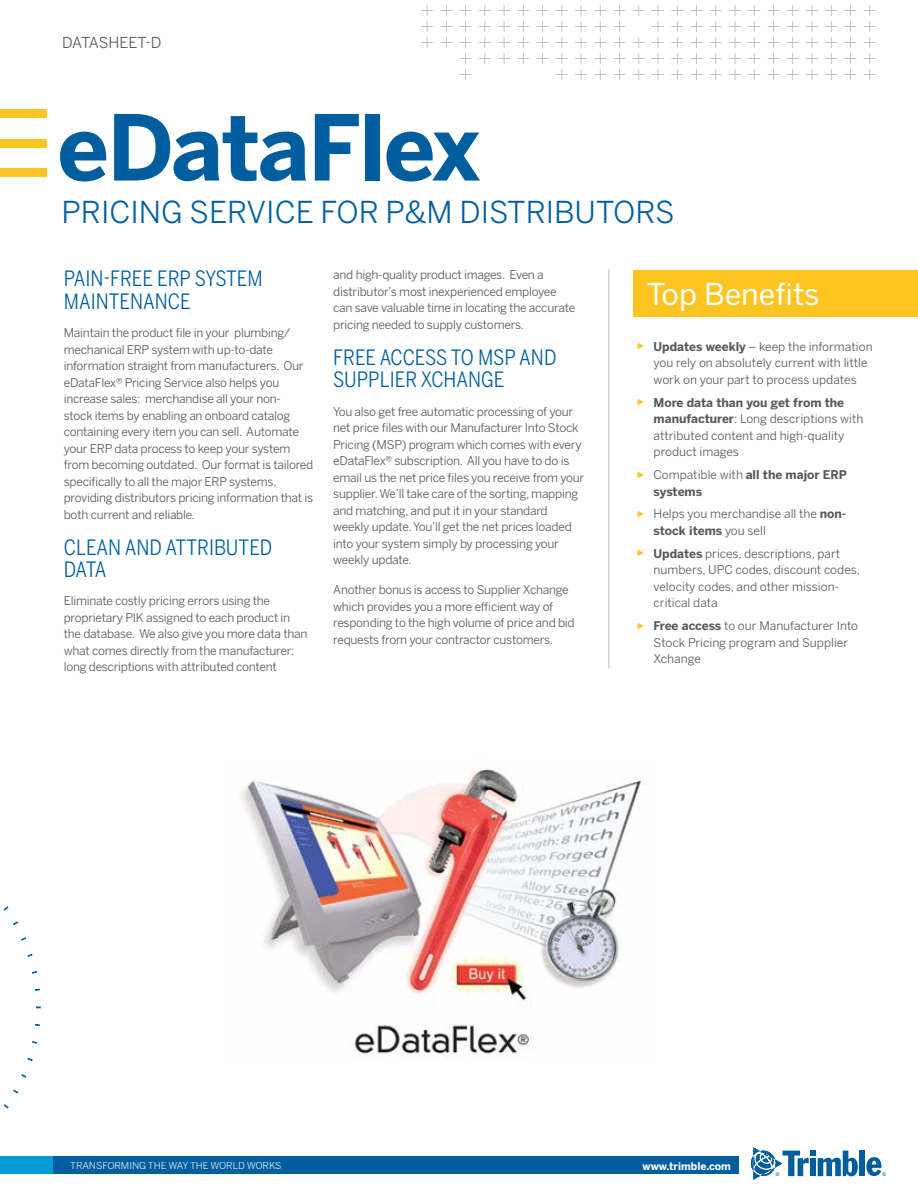
<style>
.page{position:relative;width:918px;height:1188px;background:#fff}
.page>*{position:absolute;margin:0;border:0;box-sizing:border-box;transform-origin:0 0}
.BlueMain{font:700 90px "Benton Sans";letter-spacing:-.02em;color:#005e9e}
.nz-main-subhad{font:30px "Benton Sans";color:#005e9e}
.nz-top-benefits-head{font:30px "Benton Sans";color:#fff}
.Header1_caps-reduced{font:21px/22.5px "Benton Sans Condensed";color:#005e9e}
.t1{font:15px "Benton Sans";letter-spacing:-.01em;color:#57585a}
.main_nz16_text{font:12px/16.5px "Benton Sans";letter-spacing:-.02em;color:#57585a}
.main_nz16_text-2{font:12px/16.5px "Benton Sans";color:#57585a}
.t2{font:700 12px/16.5px "Benton Sans";letter-spacing:-.005em;color:#57585a}
.t3{font:700 10.5px "Benton Sans";color:#fff}
.t4{font:9.75px "Benton Sans";letter-spacing:-.01em;color:#fff}
.s1{font-family:"Arial";font-size:9px;color:#fec422}
.s2{font-weight:700}
.s3{font-family:"Arial";font-weight:400;font-size:9px;color:#fec422}
.s4{font-weight:400}
</style>
<div class="page">
<svg style="left:421px;top:5px;width:455px;height:75px"></svg>
<div style="left:0;top:110px;width:47px;height:8px;background:#fec422"></div>
<div style="left:0;top:139px;width:47px;height:8px;background:#fec422"></div>
<div style="left:0;top:168px;width:47px;height:8px;background:#fec422"></div>
<div style="left:859px;top:1151px;width:6px;height:25px;background:#005e9e"></div>
<svg style="left:751px;top:1147px;width:107px;height:33px"></svg>
<svg style="left:866px;top:1157px;width:20px;height:19px"></svg>
<div style="left:0;top:1157px;width:736px;height:17px;background:#069ad9"></div>
<div style="left:53px;top:1157px;width:685px;height:17px;background:#005e9e"></div>
<svg style="left:32px;top:1041px;width:5px;height:3px"></svg>
<svg style="left:27px;top:1058px;width:6px;height:3px"></svg>
<svg style="left:21px;top:1074px;width:6px;height:4px"></svg>
<svg style="left:13px;top:1089px;width:6px;height:5px"></svg>
<svg style="left:4px;top:1104px;width:5px;height:5px"></svg>
<svg style="left:3px;top:906px;width:6px;height:5px"></svg>
<svg style="left:13px;top:921px;width:5px;height:4px"></svg>
<svg style="left:21px;top:937px;width:5px;height:4px"></svg>
<svg style="left:27px;top:954px;width:6px;height:3px"></svg>
<svg style="left:32px;top:971px;width:5px;height:3px"></svg>
<svg style="left:35px;top:988px;width:5px;height:3px"></svg>
<div style="left:633px;top:270px;width:285px;height:47px;background:#fec422"></div>
<hr style="left:608px;top:270px;width:2px;height:399px;background:#d4d3d3">
<img style="left:241px;top:769px;width:401px;height:285px">
<p class="t1" style="left:62px;top:34px;width:101px">DATASHEET-D</p>
<p class="BlueMain" style="left:57px;top:91px;width:425px">eDataFlex</p>
<p class="nz-main-subhad" style="left:62px;top:194px;width:615px">PRICING SERVICE FOR P&amp;M DISTRIBUTORS</p>
<p class="Header1_caps-reduced" style="left:64px;top:267px;width:200px">PAIN-FREE ERP SYSTEM<br>MAINTENANCE</p>
<p class="main_nz16_text" style="left:64px;top:325px;width:251px">Maintain the product file in your plumbing/ mechanical ERP system with up-to-date information straight from manufacturers. Our eDataFlex® Pricing Service also helps you increase sales: merchandise all your non-<br>stock items by enabling an onboard catalog containing every item you can sell. Automate your ERP data process to keep your system from becoming outdated. Our format is tailored specifically to all the major ERP systems, providing distributors pricing information that is both current and reliable.</p>
<p class="Header1_caps-reduced" style="left:64px;top:536px;width:210px">CLEAN AND ATTRIBUTED<br>DATA</p>
<p class="main_nz16_text" style="left:64px;top:593px;width:245px">Eliminate costly pricing errors using the proprietary PIK assigned to each product in the database. We also give you more data than what comes directly from the manufacturer: long descriptions with attributed content</p>
<p class="main_nz16_text" style="left:333px;top:267px;width:244px">and high-quality product images. Even a distributor’s most inexperienced employee can save valuable time in locating the accurate pricing needed to supply customers.</p>
<p class="Header1_caps-reduced" style="left:333px;top:346px;width:225px">FREE ACCESS TO MSP AND<br>SUPPLIER XCHANGE</p>
<p class="main_nz16_text" style="left:333px;top:403px;width:253px">You also get free automatic processing of your net price files with our Manufacturer Into Stock Pricing (MSP) program which comes with every eDataFlex® subscription. All you have to do is email us the net price files you receive from your supplier. We’ll take care of the sorting, mapping and matching, and put it in your standard weekly update. You’ll get the net prices loaded into your system simply by processing your weekly update.</p>
<p class="main_nz16_text" style="left:333px;top:581px;width:243px">Another bonus is access to Supplier Xchange which provides you a more efficient way of responding to the high volume of price and bid requests from your contractor customers.</p>
<p class="nz-top-benefits-head" style="left:647px;top:276px;width:174px">Top Benefits</p>
<p class="main_nz16_text-2" style="left:654px;top:338px;width:221px;text-indent:-17px"><span class="s1">►</span> <span class="s2">Updates weekly</span> – keep the information you rely on absolutely current with little work on your part to process updates</p>
<p class="main_nz16_text-2" style="left:654px;top:394px;width:211px;text-indent:-17px"><span class="s1">►</span> <span class="s2">More data than you get from the manufacturer</span>: Long descriptions with attributed content and high-quality product images</p>
<p class="t2" style="left:654px;top:467px;width:195px;text-indent:-17px"><span class="s3">►</span> <span class="s4">Compatible with</span> all the major ERP systems</p>
<p class="main_nz16_text-2" style="left:654px;top:506px;width:194px;text-indent:-17px"><span class="s1">►</span> Helps you merchandise all the <span class="s2">non&shy;stock items</span> you sell</p>
<p class="main_nz16_text-2" style="left:654px;top:545px;width:208px;text-indent:-17px"><span class="s1">►</span> <span class="s2">Updates</span> prices, descriptions, part numbers, UPC codes, discount codes, velocity codes, and other mission&shy;critical data</p>
<p class="main_nz16_text-2" style="left:654px;top:618px;width:206px;text-indent:-17px"><span class="s1">►</span> <span class="s2">Free access</span> to our Manufacturer Into<br>Stock Pricing program and Supplier<br>Xchange</p>
<p class="t4" style="left:70px;top:1160px;width:213px">TRANSFORMING THE WAY THE WORLD WORKS</p>
<p class="t3" style="left:643px;top:1159px;width:90px">www.trimble.com</p>
</div>
